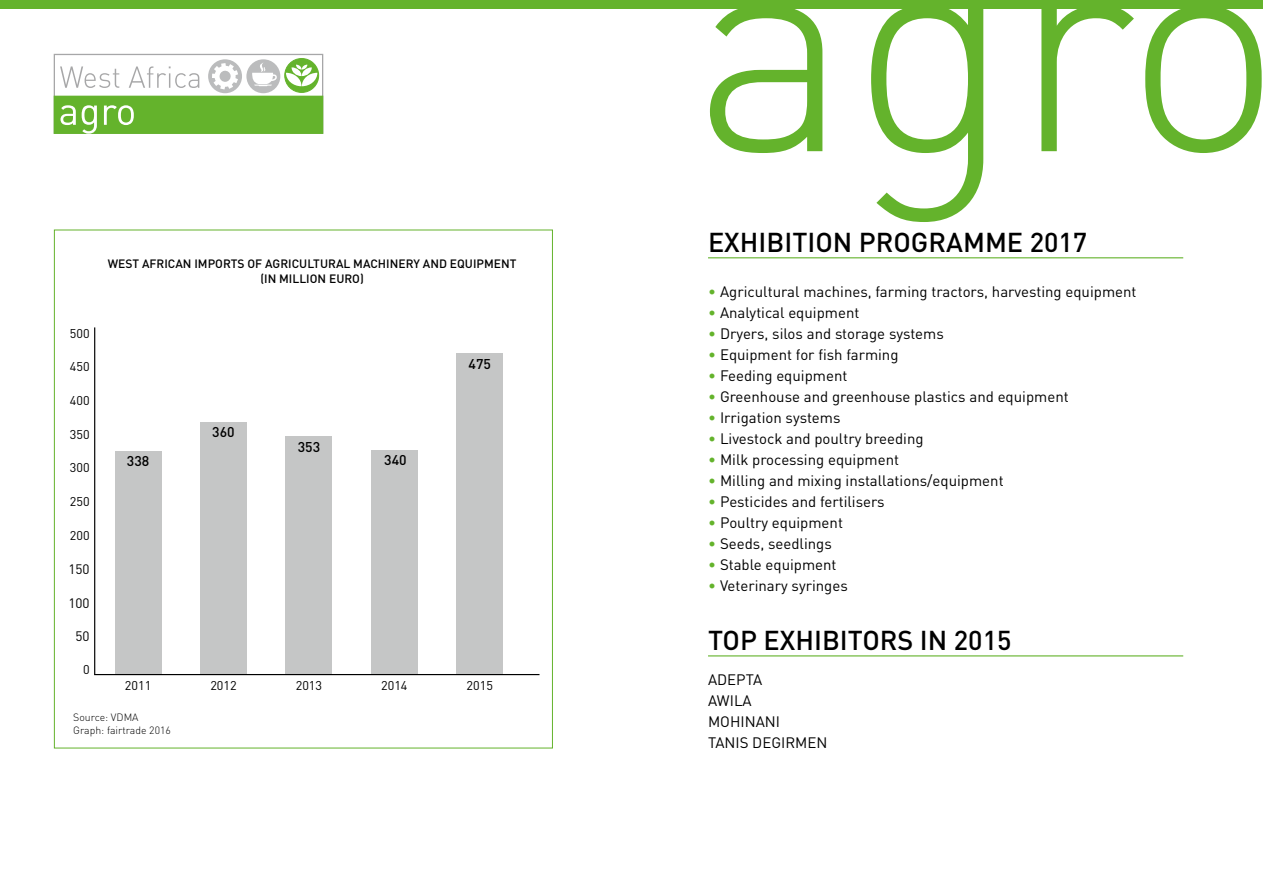
<style>
.page{position:relative;width:1263px;height:893px;background:#fff}
.page>*{position:absolute;margin:0;border:0;box-sizing:border-box;transform-origin:0 0}
.t1{font:300 300px "DIN";color:#64b32c}
.t2{font:500 27px "DIN";color:#000}
.t3{font:15px/21px "DIN";color:#000}
.t4{font:500 14.1px "DIN";color:#000}
.t5{font:13.5px "DIN";color:#000}
.t6{font:12.6px "DIN";color:#000}
.t7{font:500 12px/14.4px "DIN";color:#000;text-align:center}
.t8{font:300 10.5px/12.6px "DIN";color:#000}
.s1{color:#64b32c}
</style>
<div class="page">
<div style="left:54px;top:230px;width:499px;height:518px;background:#fff;border:1px solid #64b32c"></div>
<div style="left:0;top:0;width:1263px;height:9px;background:#64b32c"></div>
<div style="left:115px;top:451px;width:47px;height:222px;background:#c5c6c6"></div>
<div style="left:200px;top:423px;width:47px;height:251px;background:#c5c6c6"></div>
<div style="left:285px;top:437px;width:47px;height:237px;background:#c5c6c6"></div>
<div style="left:371px;top:451px;width:47px;height:223px;background:#c5c6c6"></div>
<hr style="left:94px;top:674px;width:445px;height:1px;background:#000">
<hr style="left:94px;top:327px;width:1px;height:347px;background:#000">
<hr style="left:708px;top:655px;width:475px;height:1px;background:#64b32c">
<hr style="left:708px;top:257px;width:475px;height:1px;background:#64b32c">
<div style="left:54px;top:54px;width:269px;height:80px;border:1px solid #a7a7a8"></div>
<div style="left:54px;top:96px;width:269px;height:38px;background:#64b32c"></div>
<svg style="left:61px;top:105px;width:15px;height:20px"></svg>
<svg style="left:82px;top:105px;width:15px;height:29px"></svg>
<svg style="left:104px;top:105px;width:30px;height:20px"></svg>
<div style="left:208px;top:59px;width:34px;height:34px;background:#bbbcbd;border-radius:50%"></div>
<svg style="left:212px;top:63px;width:26px;height:26px"></svg>
<div style="left:246px;top:59px;width:34px;height:34px;background:#bbbcbd;border-radius:50%"></div>
<svg style="left:252px;top:63px;width:25px;height:23px"></svg>
<div style="left:285px;top:59px;width:34px;height:33px;background:#64b32c;border-radius:50%"></div>
<div style="left:285px;top:58px;width:34px;height:35px;border:1px solid #64b32c;border-radius:50%"></div>
<svg style="left:286px;top:65px;width:31px;height:21px"></svg>
<svg style="left:60px;top:66px;width:59px;height:22px"></svg>
<svg style="left:129px;top:66px;width:70px;height:22px"></svg>
<div style="left:456px;top:354px;width:47px;height:320px;background:#c5c6c6"></div>
<p class="t6" style="left:70px;top:325px;width:21px">500</p>
<p class="t6" style="left:70px;top:359px;width:21px">450</p>
<p class="t6" style="left:70px;top:393px;width:21px">400</p>
<p class="t6" style="left:70px;top:426px;width:21px">350</p>
<p class="t6" style="left:70px;top:460px;width:21px">300</p>
<p class="t6" style="left:70px;top:493px;width:21px">250</p>
<p class="t6" style="left:70px;top:527px;width:21px">200</p>
<p class="t5" style="left:68px;top:561px;width:23px">150</p>
<p class="t5" style="left:68px;top:594px;width:23px">100</p>
<p class="t5" style="left:76px;top:628px;width:16px">50</p>
<p class="t6" style="left:83px;top:662px;width:8px">0</p>
<p class="t7" style="left:108px;top:256px;width:410px">WEST AFRICAN IMPORTS OF AGRICULTURAL MACHINERY AND EQUIPMENT (IN MILLION EURO)</p>
<p class="t4" style="left:127px;top:451px;width:24px">338</p>
<p class="t4" style="left:212px;top:423px;width:24px">360</p>
<p class="t4" style="left:298px;top:438px;width:24px">353</p>
<p class="t4" style="left:384px;top:451px;width:24px">340</p>
<p class="t4" style="left:468px;top:355px;width:24px">475</p>
<p class="t6" style="left:125px;top:678px;width:28px">2011</p>
<p class="t6" style="left:210px;top:678px;width:28px">2012</p>
<p class="t6" style="left:296px;top:678px;width:28px">2013</p>
<p class="t6" style="left:381px;top:678px;width:28px">2014</p>
<p class="t6" style="left:467px;top:678px;width:28px">2015</p>
<p class="t8" style="left:73px;top:711px;width:99px">Source: VDMA<br>Graph: fairtrade 2016</p>
<h1 class="t1" style="left:693px;top:-141px;width:591px">agro</h1>
<h2 class="t2" style="left:708px;top:225px;width:381px">EXHIBITION PROGRAMME 2017</h2>
<p class="t3" style="left:708px;top:280px;width:430px"><span class="s1">•</span> Agricultural machines, farming tractors, harvesting equipment</p>
<p class="t3" style="left:708px;top:301px;width:153px"><span class="s1">•</span> Analytical equipment</p>
<p class="t3" style="left:708px;top:322px;width:237px"><span class="s1">•</span> Dryers, silos and storage systems</p>
<p class="t3" style="left:708px;top:343px;width:192px"><span class="s1">•</span> Equipment for fish farming</p>
<p class="t3" style="left:708px;top:364px;width:141px"><span class="s1">•</span> Feeding equipment</p>
<p class="t3" style="left:708px;top:385px;width:362px"><span class="s1">•</span> Greenhouse and greenhouse plastics and equipment</p>
<p class="t3" style="left:708px;top:406px;width:134px"><span class="s1">•</span> Irrigation systems</p>
<p class="t3" style="left:708px;top:427px;width:217px"><span class="s1">•</span> Livestock and poultry breeding</p>
<p class="t3" style="left:708px;top:448px;width:193px"><span class="s1">•</span> Milk processing equipment</p>
<p class="t3" style="left:708px;top:469px;width:297px"><span class="s1">•</span> Milling and mixing installations/equipment</p>
<p class="t3" style="left:708px;top:490px;width:178px"><span class="s1">•</span> Pesticides and fertilisers</p>
<p class="t3" style="left:708px;top:511px;width:136px"><span class="s1">•</span> Poultry equipment</p>
<p class="t3" style="left:708px;top:532px;width:125px"><span class="s1">•</span> Seeds, seedlings</p>
<p class="t3" style="left:708px;top:553px;width:130px"><span class="s1">•</span> Stable equipment</p>
<p class="t3" style="left:708px;top:574px;width:141px"><span class="s1">•</span> Veterinary syringes</p>
<h2 class="t2" style="left:708px;top:622px;width:305px">TOP EXHIBITORS IN 2015</h2>
<p class="t3" style="left:708px;top:669px;width:121px">ADEPTA<br>AWILA<br>MOHINANI<br>TANIS DEGIRMEN</p>
</div>
